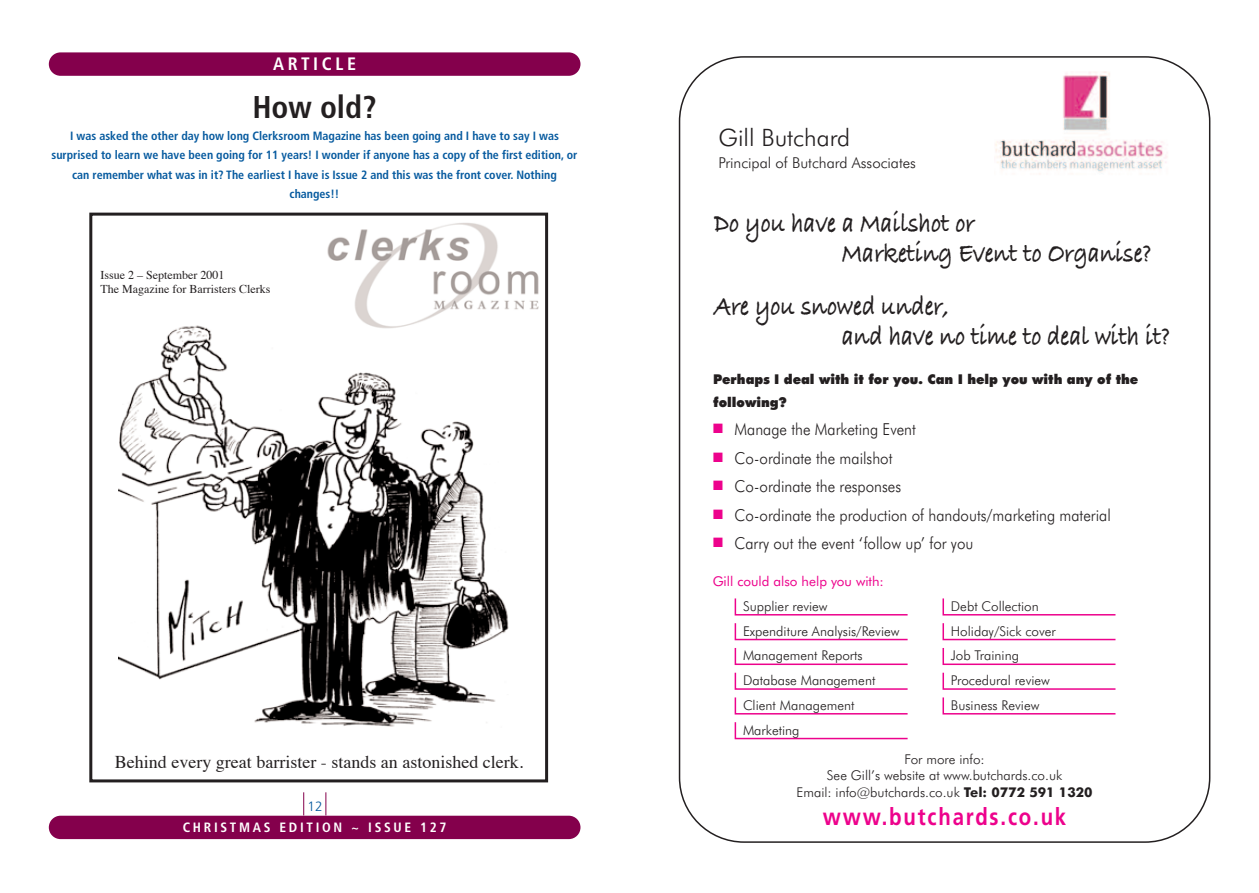
<style>
.page{position:relative;width:1259px;height:893px;background:#fff}
.page>*{position:absolute;margin:0;border:0;box-sizing:border-box;transform-origin:0 0}
.t1{font:700 condensed 31.5px "Frutiger";color:#231f20}
.t2{font:28.5px/30px "Bradley Hand ITCTT Bold";color:#231f20;scale:.82 1}
.t3{font:700 24px "Frutiger";letter-spacing:.09em;color:#ed028c;scale:.85 1}
.t4{font:300 24px "Futura BT";color:#231f20}
.t5{font:18px "Times";color:#231f20}
.t6{font:700 condensed 18px "Frutiger";letter-spacing:.2em;color:#fff}
.t7{font:300 16.5px "Futura BT";color:#231f20;scale:.92 1}
.t8{font:300 15px "Futura BT";color:#231f20}
.t9{font:300 13.5px/24.8px "Futura BT";color:#231f20}
.t10{font:900 13.5px/22.5px "Futura BT";color:#231f20;scale:.96 1}
.t11{font:700 condensed 13.5px "Frutiger";letter-spacing:.2em;color:#fff}
.t12{font:13.5px "Futura BT";color:#ed028c}
.t13{font:300 13.5px "Frutiger";color:#065a9f}
.t14{font:700 condensed 12px/19.5px "Frutiger";color:#065a9f;text-align:center}
.t15{font:12px/14.4px "Times";color:#231f20}
.s1{color:#ed028c}
.s2{font-weight:700}
</style>
<div class="page">
<div style="left:49px;top:52px;width:531px;height:24px;background:#84004c;border-radius:12px"></div>
<div style="left:49px;top:816px;width:531px;height:23px;background:#84004c;border-radius:12px"></div>
<svg style="left:303px;top:792px;width:1px;height:23px"></svg>
<svg style="left:325px;top:792px;width:1px;height:23px"></svg>
<svg style="left:679px;top:56px;width:531px;height:787px"></svg>
<img style="left:994px;top:71px;width:174px;height:109px">
<svg style="left:734px;top:597px;width:175px;height:19px"></svg>
<svg style="left:734px;top:622px;width:175px;height:68px"></svg>
<svg style="left:734px;top:696px;width:175px;height:19px"></svg>
<svg style="left:734px;top:721px;width:175px;height:19px"></svg>
<svg style="left:941px;top:597px;width:176px;height:19px"></svg>
<svg style="left:941px;top:622px;width:176px;height:68px"></svg>
<svg style="left:941px;top:696px;width:176px;height:19px"></svg>
<img style="left:118px;top:325px;width:391px;height:402px">
<img style="left:323px;top:223px;width:216px;height:114px">
<div style="left:89px;top:213px;width:459px;height:569px;border:3px solid #231f20"></div>
<h3 class="t6" style="left:273px;top:57px;width:84px">ARTICLE</h3>
<h1 class="t1" style="left:252px;top:94px;width:126px">How old?</h1>
<p class="t14" style="left:51px;top:127px;width:527px">I was asked the other day how long Clerksroom Magazine has been going and I have to say I was surprised to learn we have been going for 11 years! I wonder if anyone has a copy of the first edition, or can remember what was in it? The earliest I have is Issue 2 and this was the front cover. Nothing changes!!</p>
<p class="t15" style="left:101px;top:269px;width:171px">Issue 2 – September 2001<br>The Magazine for Barristers Clerks</p>
<h3 class="t5" style="left:115px;top:754px;width:410px">Behind every great barrister - stands an astonished clerk.</h3>
<p class="t13" style="left:308px;top:801px;width:16px">12</p>
<p class="t11" style="left:183px;top:821px;width:265px">CHRISTMAS EDITION ~ ISSUE 127</p>
<h3 class="t4" style="left:718px;top:128px;width:133px">Gill Butchard</h3>
<p class="t8" style="left:718px;top:157px;width:199px">Principal of Butchard Associates</p>
<h2 class="t2" style="left:841px;top:210px;width:380px;text-indent:-128px">Do you have a Mailshot or<br>Marketing Event to Organise?</h2>
<h2 class="t2" style="left:841px;top:293px;width:402px;text-indent:-128px">Are you snowed under,<br>and have no time to deal with it?</h2>
<p class="t10" style="left:713px;top:369px;width:444px">Perhaps I deal with it for you. Can I help you with any of the following?</p>
<p class="t7" style="left:713px;top:423px;width:222px"><span class="s1">■</span> Manage the Marketing Event</p>
<p class="t7" style="left:713px;top:451px;width:196px"><span class="s1">■</span> Co-ordinate the mailshot</p>
<p class="t7" style="left:713px;top:480px;width:206px"><span class="s1">■</span> Co-ordinate the responses</p>
<p class="t7" style="left:713px;top:508px;width:433px"><span class="s1">■</span> Co-ordinate the production of handouts/marketing material</p>
<p class="t7" style="left:713px;top:537px;width:284px"><span class="s1">■</span> Carry out the event ‘follow up’ for you</p>
<p class="t12" style="left:712px;top:575px;width:173px">Gill could also help you with:</p>
<p class="t9" style="left:743px;top:595px;width:158px">Supplier review<br>Expenditure Analysis/Review<br>Management Reports<br>Database Management<br>Client Management<br>Marketing</p>
<p class="t9" style="left:951px;top:595px;width:106px">Debt Collection<br>Holiday/Sick cover<br>Job Training<br>Procedural review<br>Business Review</p>
<p class="t9" style="left:796px;top:752px;width:298px;line-height:16.5px;text-align:center">For more info:<br>See Gill’s website at www.butchards.co.uk<br>Email: info@butchards.co.uk <span class="s2">Tel: 0772 591 1320</span></p>
<h3 class="t3" style="left:823px;top:807px;width:288px">www.butchards.co.uk</h3>
</div>
